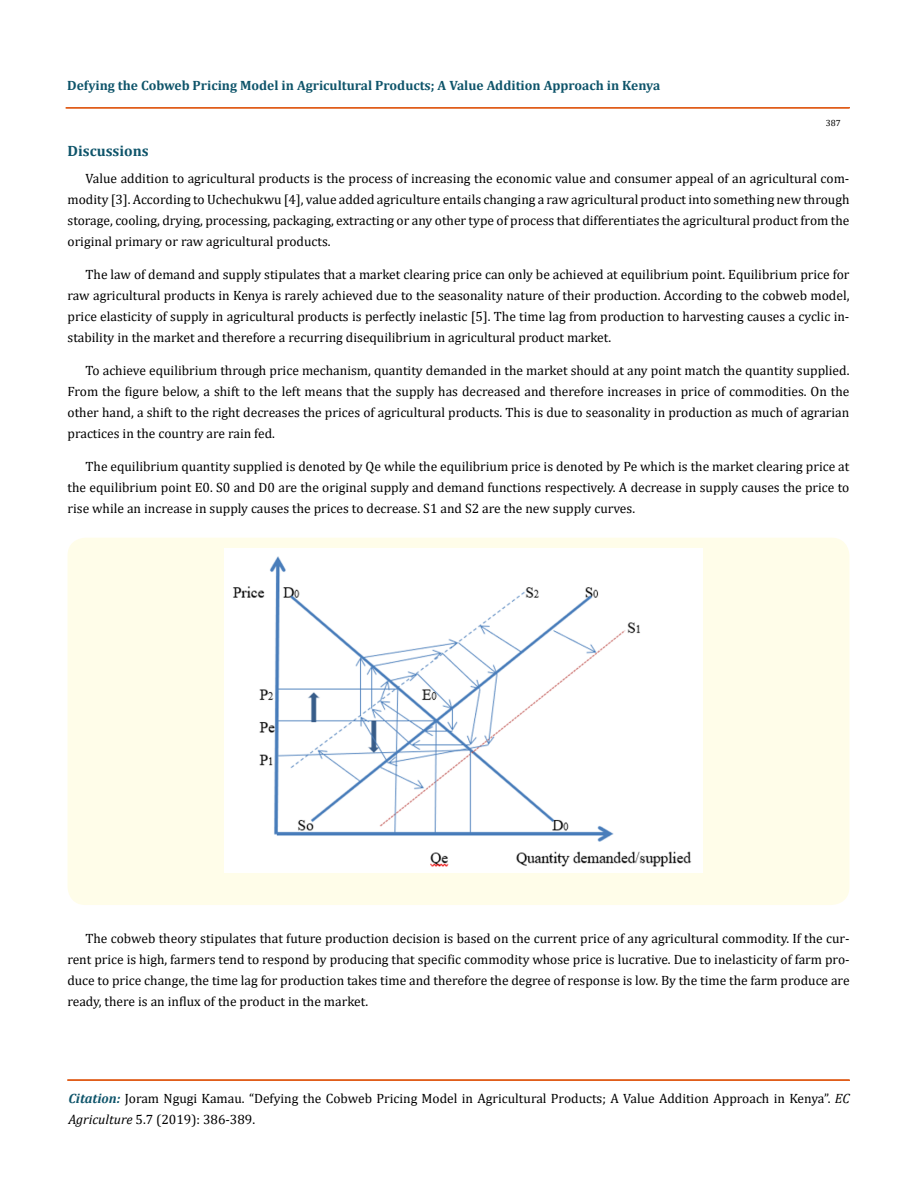
<style>
.page{position:relative;width:917px;height:1190px;background:#fff}
.page>*{position:absolute;margin:0;border:0;box-sizing:border-box;transform-origin:0 0}
.t1{font:700 15px "Cambria";color:#0e546a}
.t2{font:13.5px/21px "Cambria";color:#000;text-align:justify}
.t3{font:700 13.5px "Cambria";color:#0e546a}
.t4{font:9px "Cambria";color:#000}
.s1{font-weight:700;font-style:italic;color:#0e546a}
.s2{font-style:italic}
</style>
<div class="page">
<hr style="left:66px;top:108px;width:783px;height:1px;background:#e05d1a">
<div style="left:66px;top:107px;width:783px;height:1px;border:1px solid #e05d1a"></div>
<hr style="left:68px;top:1080px;width:781px;height:1px;background:#e05d1a">
<div style="left:67px;top:1079px;width:782px;height:1px;border:1px solid #e05d1a"></div>
<div style="left:68px;top:537px;width:781px;height:368px;background:#fffde9;border-radius:18px"></div>
<img style="left:224px;top:548px;width:479px;height:324px">
<p class="t3" style="left:67px;top:76px;width:594px">Defying the Cobweb Pricing Model in Agricultural Products; A Value Addition Approach in Kenya</p>
<p class="t4" style="left:825px;top:118px;width:16px">387</p>
<p class="t1" style="left:68px;top:140px;width:83px">Discussions</p>
<p class="t2" style="left:68px;top:168px;width:783px;text-indent:18px">Value addition to agricultural products is the process of increasing the economic value and consumer appeal of an agricultural com&shy;modity [3]. According to Uchechukwu [4], value added agriculture entails changing a raw agricultural product into something new through storage, cooling, drying, processing, packaging, extracting or any other type of process that differentiates the agricultural product from the original primary or raw agricultural products.</p>
<p class="t2" style="left:68px;top:264px;width:783px;text-indent:18px">The law of demand and supply stipulates that a market clearing price can only be achieved at equilibrium point. Equilibrium price for raw agricultural products in Kenya is rarely achieved due to the seasonality nature of their production. According to the cobweb model, price elasticity of supply in agricultural products is perfectly inelastic [5]. The time lag from production to harvesting causes a cyclic in&shy;stability in the market and therefore a recurring disequilibrium in agricultural product market.</p>
<p class="t2" style="left:68px;top:360px;width:783px;text-indent:18px">To achieve equilibrium through price mechanism, quantity demanded in the market should at any point match the quantity supplied.<br>From the figure below, a shift to the left means that the supply has decreased and therefore increases in price of commodities. On the other hand, a shift to the right decreases the prices of agricultural products. This is due to seasonality in production as much of agrarian practices in the country are rain fed.</p>
<p class="t2" style="left:68px;top:456px;width:783px;text-indent:18px">The equilibrium quantity supplied is denoted by Qe while the equilibrium price is denoted by Pe which is the market clearing price at the equilibrium point E0. S0 and D0 are the original supply and demand functions respectively. A decrease in supply causes the price to rise while an increase in supply causes the prices to decrease. S1 and S2 are the new supply curves.</p>
<p class="t2" style="left:67px;top:927px;width:783px;text-indent:18px">The cobweb theory stipulates that future production decision is based on the current price of any agricultural commodity. If the cur&shy;rent price is high, farmers tend to respond by producing that specific commodity whose price is lucrative. Due to inelasticity of farm pro&shy;duce to price change, the time lag for production takes time and therefore the degree of response is low. By the time the farm produce are ready, there is an influx of the product in the market.</p>
<p class="t2" style="left:68px;top:1087px;width:782px"><span class="s1">Citation:</span> Joram Ngugi Kamau. “Defying the Cobweb Pricing Model in Agricultural Products; A Value Addition Approach in Kenya”. <span class="s2">EC<br>Agriculture</span> 5.7 (2019): 386-389.</p>
</div>
